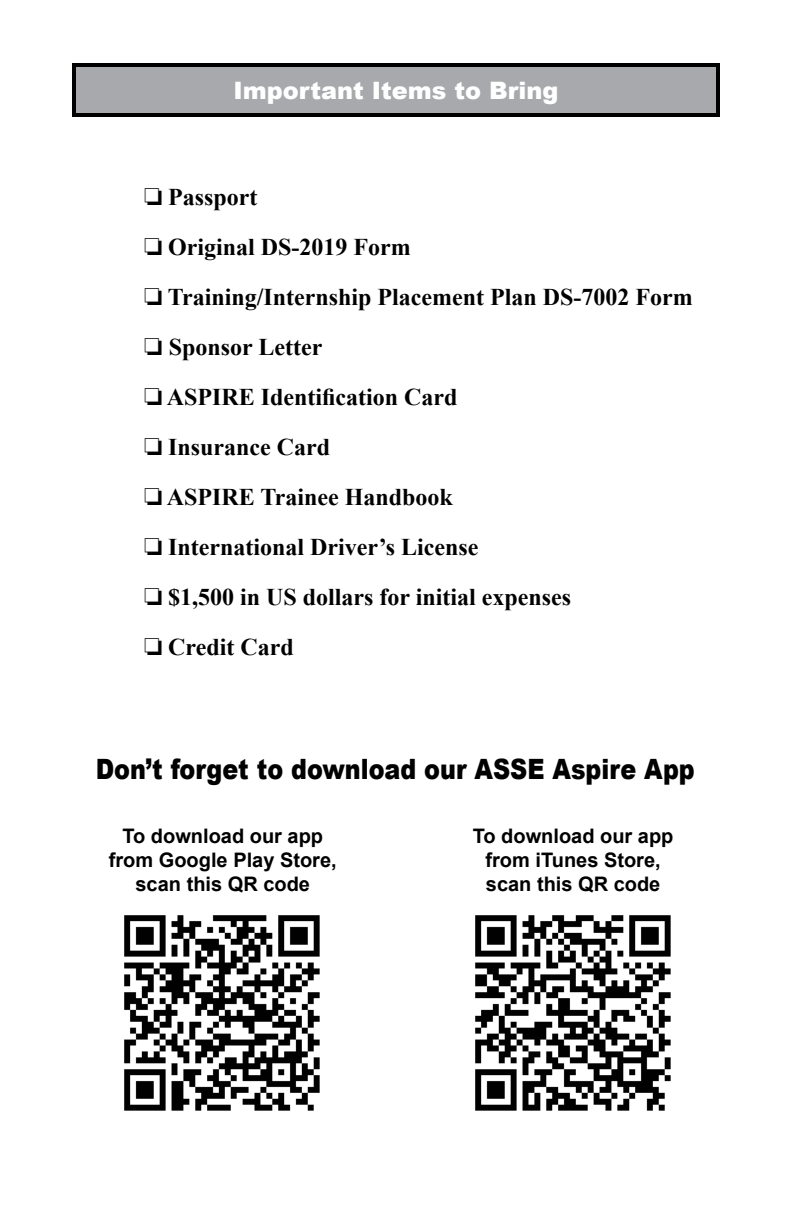
<style>
.page{position:relative;width:792px;height:1224px;background:#fff}
.page>*{position:absolute;margin:0;border:0;box-sizing:border-box;transform-origin:0 0}
.t1{font:900 28px "Arial";color:#000;scale:.85 1}
.t2{font:700 24px "Times New Roman";color:#000}
.t3{font:900 24px "Arial";color:#fff}
.t4{font:700 20px/24px "Arial";color:#000;text-align:center}
</style>
<div class="page">
<div style="left:72px;top:63px;width:648px;height:54px;background:#a7a9ac;border:4px solid #000"></div>
<img style="left:124px;top:915px;width:196px;height:196px">
<img style="left:475px;top:915px;width:196px;height:196px">
<p class="t3" style="left:233px;top:73px;width:327px">Important Items to Bring</p>
<p class="t2" style="left:144px;top:181px;width:115px">□ Passport</p>
<p class="t2" style="left:144px;top:231px;width:268px">□ Original DS-2019 Form</p>
<p class="t2" style="left:144px;top:281px;width:550px">□ Training/Internship Placement Plan DS-7002 Form</p>
<p class="t2" style="left:144px;top:331px;width:180px">□ Sponsor Letter</p>
<p class="t2" style="left:144px;top:381px;width:315px">□ ASPIRE Identification Card</p>
<p class="t2" style="left:144px;top:431px;width:188px">□ Insurance Card</p>
<p class="t2" style="left:144px;top:481px;width:310px">□ ASPIRE Trainee Handbook</p>
<p class="t2" style="left:144px;top:530px;width:336px">□ International Driver’s License</p>
<p class="t2" style="left:144px;top:580px;width:429px">□ $1,500 in US dollars for initial expenses</p>
<p class="t2" style="left:144px;top:630px;width:151px">□ Credit Card</p>
<p class="t1" style="left:96px;top:749px;width:706px">Don’t forget to download our ASSE Aspire App</p>
<p class="t4" style="left:109px;top:824px;width:229px">To download our app from Google Play Store, scan this QR code</p>
<p class="t4" style="left:473px;top:824px;width:202px">To download our app from iTunes Store, scan this QR code</p>
</div>
